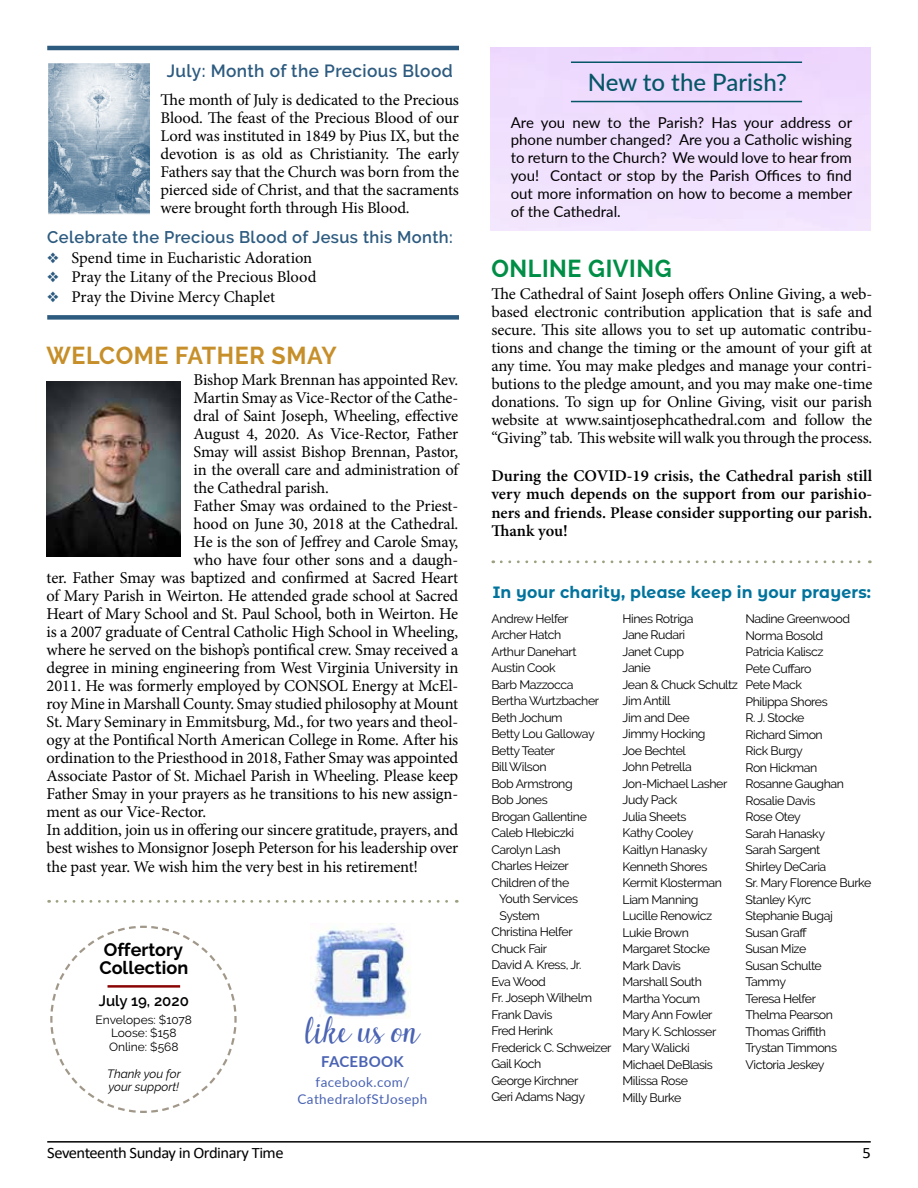
<style>
.page{position:relative;width:918px;height:1188px;background:#fff}
.page>*{position:absolute;margin:0;border:0;box-sizing:border-box;transform-origin:0 0}
.t1{font:34.5px "Hello Patty";letter-spacing:-.015em;color:#4a63b3}
.t2{font:700 24.45px "Raleway";letter-spacing:.025em;color:#c78f2a;scale:.95 1}
.t3{font:700 24.45px "Raleway";letter-spacing:.025em;color:#008e47;scale:.95 1}
.t4{font:500 24px "Lato";color:#075668}
.t5{font:700 18px/18.8px "Raleway";color:#000}
.t6{font:600 17.55px "Raleway";letter-spacing:.025em;color:#2d5b80}
.t7{font:600 16.8px "Raleway";letter-spacing:.025em;color:#2d5b80}
.t8{font:16.5px "Minion Pro";letter-spacing:-.015em;color:#000}
.t9{font:16.35px/18px "Minion Pro";letter-spacing:-.01em;color:#000;text-align:justify}
.t10{font:600 16.35px/18.3px "Minion Pro";color:#000;text-align:justify}
.t11{font:700 16.35px "Montserrat Alternates";letter-spacing:.01em;color:#00739d;scale:.96 1}
.t12{font:15.9px "Calibri";letter-spacing:-.03em;color:#000;scale:1.04 1}
.t13{font:15px/17.7px "Lato";color:#000;text-align:justify}
.t14{font:600 15px "Raleway";color:#000}
.t15{font:700 15px "Lato";letter-spacing:.02em;color:#4a63b3}
.t16{font:13.5px/17.7px "Lato";letter-spacing:.03em;color:#4a63b3;text-align:center}
.t17{font:12.3px/16.5px "Raleway";letter-spacing:-.035em;color:#000}
.t18{font:italic 12px/13.5px "Raleway";color:#000}
.t19{font:11.85px/13.5px "Raleway";color:#000;text-align:center}
.s1{color:#2d5b80}
</style>
<div class="page">
<hr style="left:47px;top:1141px;width:824px;height:2px;background:#000">
<hr style="left:571px;top:61px;width:231px;height:2px;background:#075668">
<hr style="left:571px;top:101px;width:231px;height:1px;background:#075668">
<img style="left:310px;top:927px;width:101px;height:90px">
<svg style="left:501px;top:560px;width:369px;height:3px"></svg>
<hr style="left:47px;top:46px;width:412px;height:4px;background:#2d5b80">
<img style="left:48px;top:64px;width:102px;height:151px">
<div style="left:47px;top:315px;width:412px;height:5px;background:#2d5b80"></div>
<svg style="left:50px;top:925px;width:187px;height:188px"></svg>
<hr style="left:108px;top:985px;width:72px;height:3px;background:#8a0403">
<svg style="left:57px;top:900px;width:400px;height:3px"></svg>
<img style="left:47px;top:381px;width:133px;height:176px">
<p class="t6" style="left:167px;top:61px;width:288px">July: Month of the Precious Blood</p>
<p class="t9" style="left:161px;top:91px;width:300px">The month of July is dedicated to the Precious Blood. The feast of the Precious Blood of our Lord was instituted in 1849 by Pius IX, but the devotion is as old as Christianity. The early Fathers say that the Church was born from the pierced side of Christ, and that the sacraments were brought forth through His Blood.</p>
<p class="t7" style="left:47px;top:228px;width:407px">Celebrate the Precious Blood of Jesus this Month:</p>
<p class="t9" style="left:47px;top:249px;width:267px"><span class="s1">❖</span> Spend time in Eucharistic Adoration</p>
<p class="t9" style="left:47px;top:268px;width:271px"><span class="s1">❖</span> Pray the Litany of the Precious Blood</p>
<p class="t9" style="left:47px;top:288px;width:229px"><span class="s1">❖</span> Pray the Divine Mercy Chaplet</p>
<h2 class="t2" style="left:47px;top:342px;width:307px">WELCOME FATHER SMAY</h2>
<p class="t8" style="left:194px;top:369px;width:266px">Bishop Mark Brennan has appointed Rev.</p>
<p class="t8" style="left:194px;top:387px;width:266px">Martin Smay as Vice-Rector of the Cathe-</p>
<p class="t8" style="left:194px;top:405px;width:266px">dral of Saint Joseph, Wheeling, effective</p>
<p class="t8" style="left:194px;top:423px;width:266px">August 4, 2020. As Vice-Rector, Father</p>
<p class="t8" style="left:194px;top:441px;width:266px">Smay will assist Bishop Brennan, Pastor,</p>
<p class="t8" style="left:194px;top:459px;width:266px">in the overall care and administration of</p>
<p class="t8" style="left:194px;top:477px;width:137px">the Cathedral parish.</p>
<p class="t8" style="left:194px;top:495px;width:266px">Father Smay was ordained to the Priest-</p>
<p class="t8" style="left:194px;top:513px;width:266px">hood on June 30, 2018 at the Cathedral.</p>
<p class="t8" style="left:194px;top:531px;width:266px">He is the son of Jeffrey and Carole Smay,</p>
<p class="t8" style="left:194px;top:549px;width:266px">who have four other sons and a daugh-</p>
<p class="t8" style="left:47px;top:567px;width:413px">ter. Father Smay was baptized and confirmed at Sacred Heart</p>
<p class="t8" style="left:47px;top:585px;width:413px">of Mary Parish in Weirton. He attended grade school at Sacred</p>
<p class="t8" style="left:47px;top:603px;width:413px">Heart of Mary School and St. Paul School, both in Weirton. He</p>
<p class="t8" style="left:47px;top:621px;width:413px">is a 2007 graduate of Central Catholic High School in Wheeling,</p>
<p class="t8" style="left:47px;top:639px;width:413px">where he served on the bishop’s pontifical crew. Smay received a</p>
<p class="t8" style="left:47px;top:657px;width:413px">degree in mining engineering from West Virginia University in</p>
<p class="t8" style="left:47px;top:675px;width:413px">2011. He was formerly employed by CONSOL Energy at McEl-</p>
<p class="t8" style="left:47px;top:693px;width:413px">roy Mine in Marshall County. Smay studied philosophy at Mount</p>
<p class="t8" style="left:47px;top:711px;width:413px">St. Mary Seminary in Emmitsburg, Md., for two years and theol-</p>
<p class="t8" style="left:47px;top:729px;width:413px">ogy at the Pontifical North American College in Rome. After his</p>
<p class="t8" style="left:47px;top:747px;width:413px">ordination to the Priesthood in 2018, Father Smay was appointed</p>
<p class="t8" style="left:47px;top:765px;width:413px">Associate Pastor of St. Michael Parish in Wheeling. Please keep</p>
<p class="t8" style="left:47px;top:783px;width:413px">Father Smay in your prayers as he transitions to his new assign-</p>
<p class="t8" style="left:47px;top:801px;width:161px">ment as our Vice-Rector.</p>
<p class="t8" style="left:47px;top:819px;width:413px">In addition, join us in offering our sincere gratitude, prayers, and</p>
<p class="t8" style="left:47px;top:837px;width:413px">best wishes to Monsignor Joseph Peterson for his leadership over</p>
<p class="t8" style="left:47px;top:856px;width:373px">the past year. We wish him the very best in his retirement!</p>
<p class="t5" style="left:99px;top:940px;width:90px">Offertory<br>Collection</p>
<p class="t14" style="left:99px;top:992px;width:92px">July 19, 2020</p>
<p class="t19" style="left:96px;top:1013px;width:98px">Envelopes: $1078<br>Loose: $158<br>Online: $568</p>
<p class="t18" style="left:107px;top:1067px;width:75px">Thank you for your support!</p>
<h1 class="t1" style="left:306px;top:1013px;width:115px">like us on</h1>
<p class="t15" style="left:321px;top:1051px;width:84px">FACEBOOK</p>
<p class="t16" style="left:298px;top:1073px;width:131px">facebook.com/<br>CathedralofStJoseph</p>
<h3 class="t4" style="left:588px;top:65px;width:201px">New to the Parish?</h3>
<p class="t13" style="left:511px;top:113px;width:343px">Are you new to the Parish? Has your address or phone number changed? Are you a Catholic wishing to return to the Church? We would love to hear from you! Contact or stop by the Parish Offices to find out more information on how to become a member of the Cathedral.</p>
<h2 class="t3" style="left:491px;top:254px;width:191px">ONLINE GIVING</h2>
<p class="t9" style="left:491px;top:285px;width:382px">The Cathedral of Saint Joseph offers Online Giving, a web&shy;based electronic contribution application that is safe and secure. This site allows you to set up automatic contribu&shy;tions and change the timing or the amount of your gift at any time. You may make pledges and manage your contri&shy;butions to the pledge amount, and you may make one-time donations. To sign up for Online Giving, visit our parish website at www.saintjosephcathedral.com and follow the “Giving” tab. This website will walk you through the process.</p>
<p class="t10" style="left:491px;top:467px;width:382px">During the COVID-19 crisis, the Cathedral parish still very much depends on the support from our parishio&shy;ners and friends. Please consider supporting our parish.<br>Thank you!</p>
<p class="t11" style="left:493px;top:581px;width:395px">In your charity, please keep in your prayers:</p>
<p class="t17" style="left:491px;top:610px;width:79px">Andrew Helfer</p>
<p class="t17" style="left:491px;top:627px;width:71px">Archer Hatch</p>
<p class="t17" style="left:491px;top:643px;width:87px">Arthur Danehart</p>
<p class="t17" style="left:491px;top:660px;width:66px">Austin Cook</p>
<p class="t17" style="left:491px;top:676px;width:84px">Barb Mazzocca</p>
<p class="t17" style="left:491px;top:693px;width:109px">Bertha Wurtzbacher</p>
<p class="t17" style="left:491px;top:709px;width:73px">Beth Jochum</p>
<p class="t17" style="left:491px;top:726px;width:105px">Betty Lou Galloway</p>
<p class="t17" style="left:491px;top:742px;width:65px">Betty Teater</p>
<p class="t17" style="left:491px;top:759px;width:57px">Bill Wilson</p>
<p class="t17" style="left:491px;top:775px;width:83px">Bob Armstrong</p>
<p class="t17" style="left:491px;top:792px;width:58px">Bob Jones</p>
<p class="t17" style="left:491px;top:808px;width:97px">Brogan Gallentine</p>
<p class="t17" style="left:491px;top:825px;width:84px">Caleb Hlebiczki</p>
<p class="t17" style="left:491px;top:841px;width:71px">Carolyn Lash</p>
<p class="t17" style="left:491px;top:858px;width:79px">Charles Heizer</p>
<p class="t17" style="left:491px;top:874px;width:79px">Children of the</p>
<p class="t17" style="left:499px;top:891px;width:80px">Youth Services</p>
<p class="t17" style="left:500px;top:907px;width:42px">System</p>
<p class="t17" style="left:491px;top:924px;width:83px">Christina Helfer</p>
<p class="t17" style="left:491px;top:940px;width:57px">Chuck Fair</p>
<p class="t17" style="left:491px;top:957px;width:92px">David A. Kress, Jr.</p>
<p class="t17" style="left:491px;top:973px;width:56px">Eva Wood</p>
<p class="t17" style="left:491px;top:990px;width:102px">Fr. Joseph Wilhelm</p>
<p class="t17" style="left:491px;top:1006px;width:63px">Frank Davis</p>
<p class="t17" style="left:491px;top:1023px;width:63px">Fred Herink</p>
<p class="t17" style="left:491px;top:1039px;width:122px">Frederick C. Schweizer</p>
<p class="t17" style="left:491px;top:1056px;width:51px">Gail Koch</p>
<p class="t17" style="left:491px;top:1072px;width:89px">George Kirchner</p>
<p class="t17" style="left:491px;top:1089px;width:95px">Geri Adams Nagy</p>
<p class="t17" style="left:623px;top:610px;width:117px">Hines Rotriga<br>Jane Rudari<br>Janet Cupp<br>Janie<br>Jean &amp; Chuck Schultz<br>Jim Antill<br>Jim and Dee<br>Jimmy Hocking<br>Joe Bechtel<br>John Petrella<br>Jon-Michael Lasher<br>Judy Pack<br>Julia Sheets<br>Kathy Cooley<br>Kaitlyn Hanasky<br>Kenneth Shores<br>Kermit Klosterman<br>Liam Manning<br>Lucille Renowicz<br>Lukie Brown<br>Margaret Stocke<br>Mark Davis<br>Marshall South<br>Martha Yocum<br>Mary Ann Fowler<br>Mary K. Schlosser<br>Mary Walicki<br>Michael DeBlasis<br>Milissa Rose<br>Milly Burke</p>
<p class="t17" style="left:746px;top:610px;width:127px">Nadine Greenwood<br>Norma Bosold<br>Patricia Kaliscz<br>Pete Cuffaro<br>Pete Mack<br>Philippa Shores<br>R. J. Stocke<br>Richard Simon<br>Rick Burgy<br>Ron Hickman<br>Rosanne Gaughan<br>Rosalie Davis<br>Rose Otey<br>Sarah Hanasky<br>Sarah Sargent<br>Shirley DeCaria<br>Sr. Mary Florence Burke<br>Stanley Kyrc<br>Stephanie Bugaj<br>Susan Graff<br>Susan Mize<br>Susan Schulte<br>Tammy<br>Teresa Helfer<br>Thelma Pearson<br>Thomas Griffith<br>Trystan Timmons<br>Victoria Jeskey</p>
<p class="t12" style="left:47px;top:1141px;width:229px">Seventeenth Sunday in Ordinary Time</p>
<p class="t12" style="left:862px;top:1141px;width:10px">5</p>
</div>
